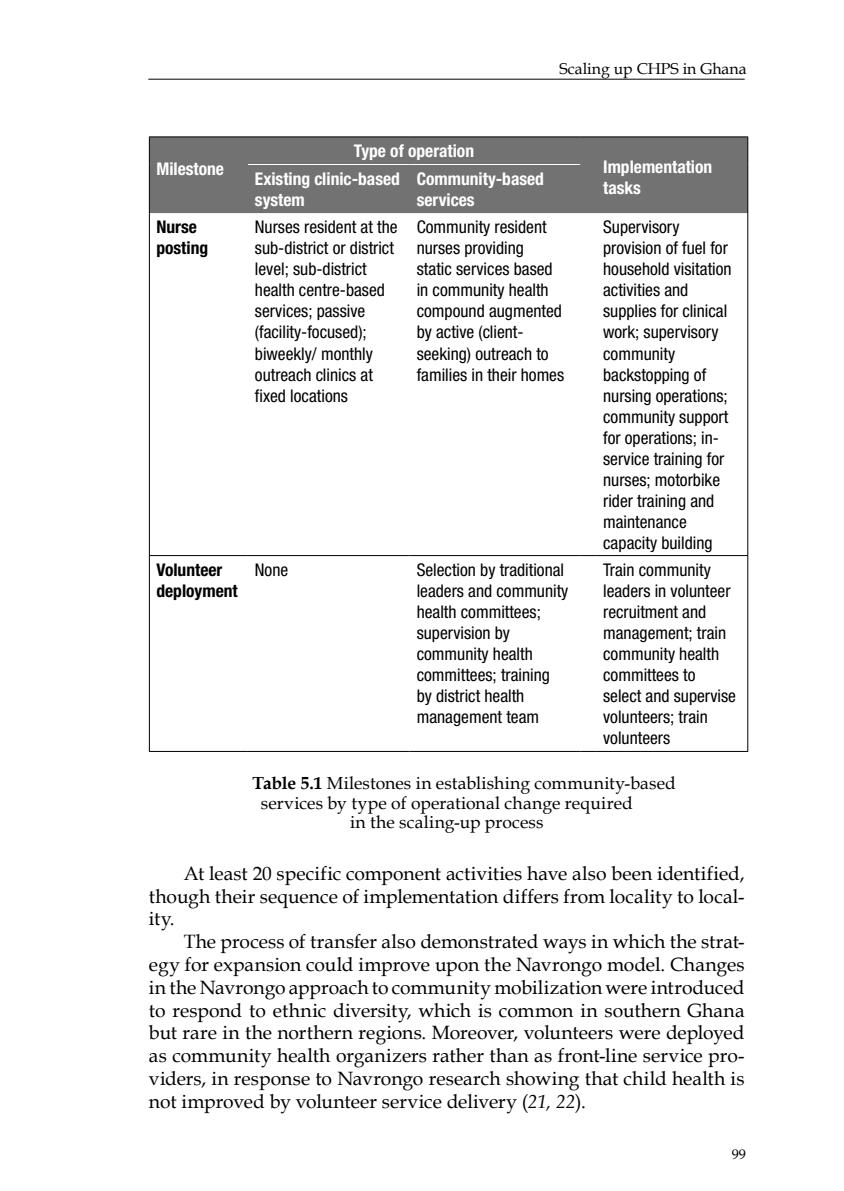
<style>
.page{position:relative;width:844px;height:1191px;background:#fff}
.page>*{position:absolute;margin:0;border:0;box-sizing:border-box;transform-origin:0 0}
.t1{font:19.25px "Book Antiqua";color:#000}
.t2{font:condensed 17.5px/21px "Helvetica Neue";color:#000}
.t3{font:17.5px "Book Antiqua";letter-spacing:.01em;color:#000}
.t4{font:700 condensed 17.5px/21px "Helvetica Neue";color:#fff}
.t5{font:700 condensed 17.5px/21px "Helvetica Neue";color:#000}
.t6{font:15.75px "Book Antiqua";color:#000}
.t7{font:14px "Book Antiqua";color:#000}
.s1{font-weight:700}
.s2{font-style:italic}
</style>
<div class="page">
<hr style="left:148px;top:79px;width:596px;height:1px;background:#000">
<div style="left:150px;top:137px;width:597px;height:76px;background:#727272"></div>
<hr style="left:149px;top:555px;width:99px;height:1px;background:#000">
<hr style="left:248px;top:555px;width:161px;height:1px;background:#000">
<hr style="left:409px;top:555px;width:171px;height:1px;background:#000">
<hr style="left:149px;top:751px;width:99px;height:1px;background:#000">
<hr style="left:248px;top:751px;width:161px;height:1px;background:#000">
<hr style="left:409px;top:751px;width:171px;height:1px;background:#000">
<hr style="left:149px;top:213px;width:1px;height:342px;background:#000">
<hr style="left:149px;top:556px;width:1px;height:195px;background:#000">
<hr style="left:747px;top:213px;width:1px;height:342px;background:#000">
<svg style="left:580px;top:555px;width:16px;height:1px"></svg>
<hr style="left:596px;top:555px;width:152px;height:1px;background:#000">
<hr style="left:747px;top:556px;width:1px;height:195px;background:#000">
<svg style="left:580px;top:751px;width:16px;height:1px"></svg>
<hr style="left:596px;top:751px;width:152px;height:1px;background:#000">
<svg style="left:149px;top:137px;width:1px;height:27px"></svg>
<hr style="left:149px;top:164px;width:1px;height:49px;background:#000">
<hr style="left:149px;top:136px;width:99px;height:1px;background:#000">
<hr style="left:747px;top:164px;width:1px;height:49px;background:#000">
<svg style="left:580px;top:136px;width:16px;height:1px"></svg>
<hr style="left:596px;top:136px;width:152px;height:1px;background:#000">
<svg style="left:747px;top:137px;width:1px;height:27px"></svg>
<hr style="left:248px;top:136px;width:161px;height:1px;background:#000">
<hr style="left:409px;top:136px;width:171px;height:1px;background:#000">
<hr style="left:248px;top:164px;width:161px;height:1px;background:#fff">
<hr style="left:409px;top:164px;width:171px;height:1px;background:#fff">
<p class="t4" style="left:156px;top:158px;width:69px">Milestone</p>
<p class="t6" style="left:559px;top:58px;width:188px">Scaling up CHPS in Ghana</p>
<p class="t4" style="left:354px;top:140px;width:122px">Type of operation</p>
<p class="t4" style="left:255px;top:168px;width:147px">Existing clinic-based system</p>
<p class="t4" style="left:416px;top:168px;width:129px">Community-based services</p>
<p class="t4" style="left:603px;top:156px;width:111px">Implementation tasks</p>
<p class="t5" style="left:156px;top:216px;width:53px">Nurse posting</p>
<p class="t2" style="left:255px;top:217px;width:144px">Nurses resident at the sub-district or district level; sub-district health centre-based services; passive (facility-focused); biweekly/ monthly outreach clinics at fixed locations</p>
<p class="t2" style="left:416px;top:217px;width:149px">Community resident nurses providing<br>static services based in community health compound augmented by active (client&shy;seeking) outreach to families in their homes</p>
<p class="t2" style="left:603px;top:217px;width:130px">Supervisory provision of fuel for household visitation activities and supplies for clinical work; supervisory community backstopping of nursing operations; community support for operations; in&shy;service training for nurses; motorbike rider training and maintenance capacity building</p>
<p class="t5" style="left:156px;top:559px;width:83px">Volunteer deployment</p>
<p class="t2" style="left:255px;top:559px;width:35px">None</p>
<p class="t2" style="left:416px;top:559px;width:153px">Selection by traditional leaders and community health committees; supervision by community health committees; training by district health management team</p>
<p class="t2" style="left:603px;top:559px;width:134px">Train community leaders in volunteer recruitment and management; train community health committees to select and supervise volunteers; train volunteers</p>
<p class="t3" style="left:252px;top:771px;width:425px"><span class="s1">Table 5.1</span> Milestones in establishing community-based</p>
<p class="t3" style="left:261px;top:790px;width:373px">services by type of operational change required</p>
<p class="t3" style="left:350px;top:809px;width:195px">in the scaling-up process</p>
<p class="t1" style="left:184px;top:860px;width:562px">At least 20 specific component activities have also been identified,</p>
<p class="t1" style="left:149px;top:882px;width:597px">though their sequence of implementation differs from locality to local-</p>
<p class="t1" style="left:149px;top:905px;width:27px">ity.</p>
<p class="t1" style="left:184px;top:928px;width:562px">The process of transfer also demonstrated ways in which the strat-</p>
<p class="t1" style="left:149px;top:951px;width:597px">egy for expansion could improve upon the Navrongo model. Changes</p>
<p class="t1" style="left:149px;top:973px;width:597px">in the Navrongo approach to community mobilization were introduced</p>
<p class="t1" style="left:149px;top:996px;width:597px">to respond to ethnic diversity, which is common in southern Ghana</p>
<p class="t1" style="left:149px;top:1019px;width:597px">but rare in the northern regions. Moreover, volunteers were deployed</p>
<p class="t1" style="left:149px;top:1042px;width:597px">as community health organizers rather than as front-line service pro-</p>
<p class="t1" style="left:149px;top:1064px;width:597px">viders, in response to Navrongo research showing that child health is</p>
<p class="t1" style="left:149px;top:1087px;width:438px">not improved by volunteer service delivery (<span class="s2">21, 22</span>).</p>
<p class="t7" style="left:731px;top:1144px;width:15px">99</p>
</div>
